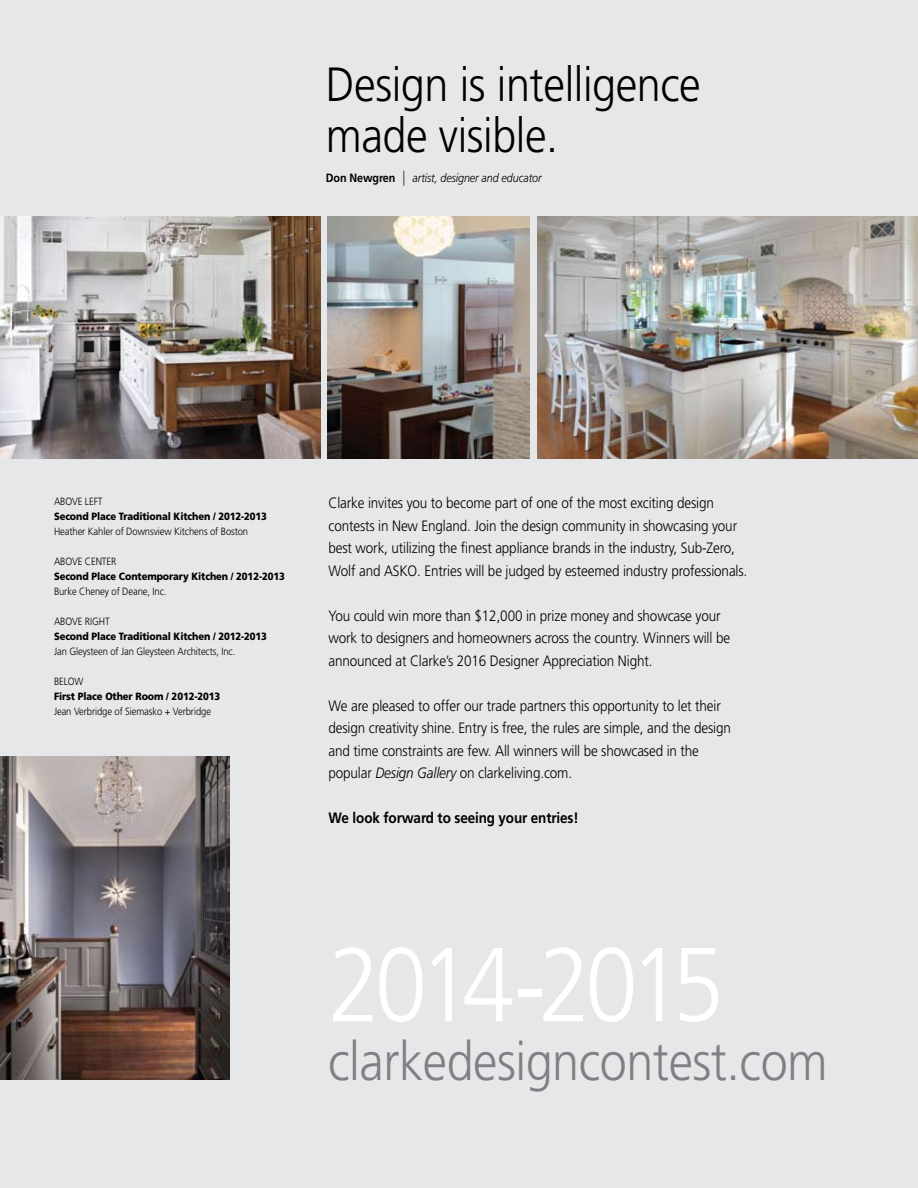
<style>
.page{position:relative;width:918px;height:1188px;background:#e6e7e8}
.page>*{position:absolute;margin:0;border:0;box-sizing:border-box;transform-origin:0 0}
.t1{font:300 105px "Frutiger";letter-spacing:-.085em;color:#fff;scale:.9 1}
.t2{font:300 54px "Frutiger";letter-spacing:-.01em;color:#807f83;scale:.9 1}
.t3{font:300 48px/51px "Frutiger";letter-spacing:-.01em;color:#000;scale:.9 1}
.t4{font:300 15px/22.5px "Frutiger";letter-spacing:-.01em;color:#000;scale:.9 1}
.t5{font:700 15px "Frutiger";letter-spacing:-.01em;color:#000;scale:.9 1}
.t6{font:italic 300 12px "Frutiger";letter-spacing:-.01em;color:#000;scale:.9 1}
.t7{font:300 10.5px "Frutiger";letter-spacing:-.01em;color:#000;scale:.9 1}
.t8{font:900 10.5px "Frutiger";letter-spacing:-.01em;color:#000;scale:.9 1}
.s1{font-weight:700;font-style:normal}
.s2{font-style:normal;font-stretch:condensed;font-size:15px}
.s3{font-style:italic}
</style>
<div class="page">
<img style="left:0;top:756px;width:229px;height:324px">
<img style="left:327px;top:216px;width:203px;height:243px">
<img style="left:0;top:216px;width:320px;height:243px">
<img style="left:537px;top:216px;width:381px;height:243px">
<h3 class="t3" style="left:326px;top:59px;width:418px">Design is intelligence made visible.</h3>
<p class="t6" style="left:326px;top:171px;width:241px"><span class="s1">Don Newgren</span> <span class="s2">|</span> artist, designer and educator</p>
<p class="t7" style="left:54px;top:495px;width:55px">Above Left</p>
<p class="t8" style="left:54px;top:510px;width:238px">Second Place Traditional Kitchen / 2012-2013</p>
<p class="t7" style="left:54px;top:525px;width:217px">Heather Kahler of Downsview Kitchens of Boston</p>
<p class="t7" style="left:54px;top:555px;width:71px">Above Center</p>
<p class="t8" style="left:54px;top:570px;width:258px">Second Place Contemporary Kitchen / 2012-2013</p>
<p class="t7" style="left:54px;top:585px;width:127px">Burke Cheney of Deane, Inc.</p>
<p class="t7" style="left:54px;top:615px;width:63px">Above right</p>
<p class="t8" style="left:54px;top:630px;width:238px">Second Place Traditional Kitchen / 2012-2013</p>
<p class="t7" style="left:54px;top:645px;width:203px">Jan Gleysteen of Jan Gleysteen Architects, Inc.</p>
<p class="t7" style="left:54px;top:675px;width:14px">below</p>
<p class="t8" style="left:54px;top:690px;width:186px">First Place Other Room / 2012-2013</p>
<p class="t7" style="left:54px;top:705px;width:176px">Jean Verbridge of Siemasko + Verbridge</p>
<p class="t4" style="left:328px;top:492px;width:467px">Clarke invites you to become part of one of the most exciting design contests in New England. Join the design community in showcasing your best work, utilizing the finest appliance brands in the industry, Sub-Zero, Wolf and ASKO. Entries will be judged by esteemed industry professionals.</p>
<p class="t4" style="left:328px;top:604px;width:448px">You could win more than $12,000 in prize money and showcase your work to designers and homeowners across the country. Winners will be announced at Clarke’s 2016 Designer Appreciation Night.</p>
<p class="t4" style="left:328px;top:694px;width:449px">We are pleased to offer our trade partners this opportunity to let their design creativity shine. Entry is free, the rules are simple, and the design and time constraints are few. All winners will be showcased in the popular <span class="s3">Design Gallery</span> on clarkeliving.com.</p>
<p class="t5" style="left:328px;top:809px;width:279px">We look forward to seeing your entries!</p>
<h1 class="t1" style="left:328px;top:926px;width:442px">2014-2015</h1>
<h2 class="t2" style="left:328px;top:1031px;width:557px">clarkedesigncontest.com</h2>
</div>
